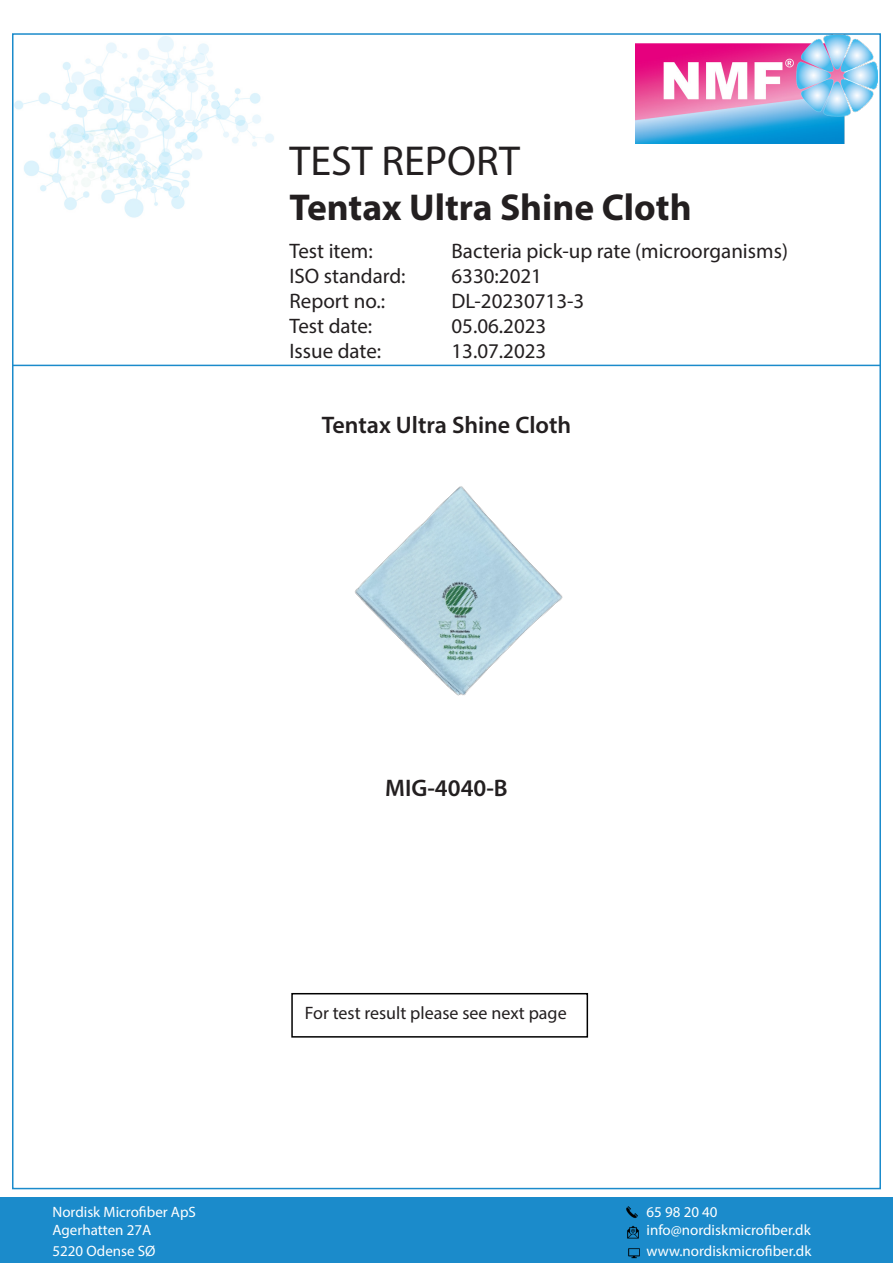
<style>
.page{position:relative;width:893px;height:1263px;background:#fff}
.page>*{position:absolute;margin:0;border:0;box-sizing:border-box;transform-origin:0 0}
.t1{font:42px "Myriad Pro";color:#231f20}
.t2{font:700 37.5px "Myriad Pro";color:#231f20}
.t3{font:600 24px "Myriad Pro";color:#231f20}
.t4{font:21px "Myriad Pro";color:#231f20}
.t5{font:18px "Myriad Pro";color:#231f20}
.t6{font:15px "Myriad Pro";color:#fff}
</style>
<div class="page">
<img style="left:15px;top:36px;width:259px;height:182px">
<hr style="left:12px;top:365px;width:869px;height:1px;background:#1b8bcb">
<div style="left:0;top:1198px;width:893px;height:65px;background:#1b8bcb"></div>
<img style="left:626px;top:1206px;width:12px;height:13px">
<svg style="left:627px;top:1225px;width:12px;height:13px"></svg>
<svg style="left:628px;top:1248px;width:12px;height:11px"></svg>
<img style="left:635px;top:33px;width:243px;height:110px">
<div style="left:291px;top:993px;width:297px;height:44px;border:2px solid #000"></div>
<img style="left:355px;top:486px;width:208px;height:210px">
<p class="t1" style="left:289px;top:135px;width:232px">TEST REPORT</p>
<p class="t2" style="left:289px;top:183px;width:404px">Tentax Ultra Shine Cloth</p>
<p class="t4" style="left:289px;top:238px;width:85px">Test item:</p>
<p class="t4" style="left:451px;top:238px;width:338px">Bacteria pick-up rate (microorganisms)</p>
<p class="t4" style="left:289px;top:263px;width:118px">ISO standard:</p>
<p class="t4" style="left:451px;top:263px;width:92px">6330:2021</p>
<p class="t4" style="left:289px;top:288px;width:97px">Report no.:</p>
<p class="t4" style="left:451px;top:288px;width:134px">DL-20230713-3</p>
<p class="t4" style="left:289px;top:313px;width:84px">Test date:</p>
<p class="t4" style="left:451px;top:313px;width:96px">05.06.2023</p>
<p class="t4" style="left:289px;top:338px;width:93px">Issue date:</p>
<p class="t4" style="left:451px;top:338px;width:96px">13.07.2023</p>
<p class="t3" style="left:322px;top:410px;width:251px">Tentax Ultra Shine Cloth</p>
<p class="t3" style="left:385px;top:773px;width:124px">MIG-4040-B</p>
<p class="t5" style="left:305px;top:1002px;width:263px">For test result please see next page</p>
<p class="t6" style="left:53px;top:1202px;width:145px">Nordisk Microfiber ApS</p>
<p class="t6" style="left:647px;top:1202px;width:73px">65 98 20 40</p>
<p class="t6" style="left:53px;top:1220px;width:100px">Agerhatten 27A</p>
<p class="t6" style="left:647px;top:1220px;width:166px">info@nordiskmicrofiber.dk</p>
<p class="t6" style="left:53px;top:1242px;width:105px">5220 Odense SØ</p>
<p class="t6" style="left:647px;top:1242px;width:166px">www.nordiskmicrofiber.dk</p>
</div>
